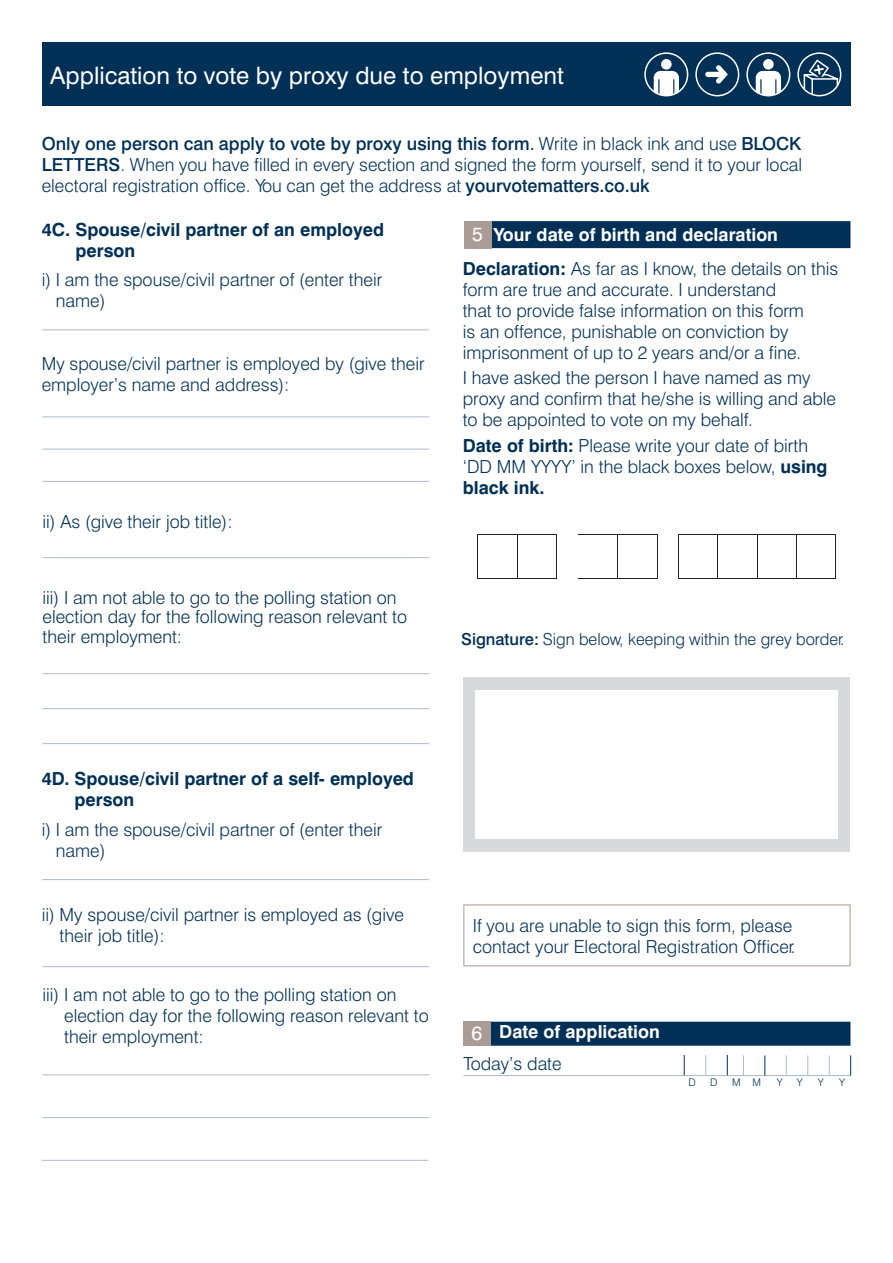
<style>
.page{position:relative;width:893px;height:1263px;background:#fff}
.page>*{position:absolute;margin:0;border:0;box-sizing:border-box;transform-origin:0 0}
.t1{font:24px "Swiss 721 BT";color:#fff}
.t2{font:19.5px "Swiss 721 BT";color:#fff}
.t3{font:300 18px/21px "Swiss 721 BT";color:#003056}
.t4{font:700 18px/33.8px "Swiss 721 BT";color:#fff}
.t5{font:700 18px/21px "Swiss 721 BT";color:#003056}
.t6{font:300 16.5px "Swiss 721 BT";color:#003056}
.t7{font:300 10.5px "Swiss 721 BT";color:#003056}
.s1{font-weight:500}
.s2{font-weight:400}
.s3{color:#003056}
.s4{font-weight:300;color:#003056}
.s5{font-weight:700}
</style>
<div class="page">
<hr style="left:42px;top:329px;width:387px;height:1px;background:#afbbca">
<hr style="left:42px;top:879px;width:387px;height:1px;background:#afbbca">
<hr style="left:43px;top:416px;width:386px;height:1px;background:#afbbca">
<hr style="left:43px;top:966px;width:386px;height:1px;background:#afbbca">
<hr style="left:43px;top:449px;width:386px;height:1px;background:#afbbca">
<hr style="left:43px;top:1074px;width:386px;height:1px;background:#afbbca">
<hr style="left:43px;top:481px;width:386px;height:1px;background:#afbbca">
<hr style="left:43px;top:1117px;width:386px;height:1px;background:#afbbca">
<hr style="left:43px;top:557px;width:386px;height:1px;background:#afbbca">
<hr style="left:43px;top:673px;width:386px;height:1px;background:#afbbca">
<hr style="left:42px;top:1160px;width:386px;height:1px;background:#afbbca">
<hr style="left:43px;top:708px;width:386px;height:1px;background:#afbbca">
<hr style="left:43px;top:743px;width:386px;height:1px;background:#afbbca">
<div style="left:468px;top:221px;width:382px;height:27px;background:#003056"></div>
<div style="left:463px;top:904px;width:387px;height:62px;border:1px solid #aa9b94"></div>
<div style="left:463px;top:1022px;width:387px;height:24px;background:#003056"></div>
<hr style="left:463px;top:1075px;width:387px;height:1px;background:#afbbca">
<svg style="left:684px;top:1055px;width:1px;height:20px"></svg>
<svg style="left:705px;top:1055px;width:1px;height:20px"></svg>
<svg style="left:727px;top:1055px;width:1px;height:20px"></svg>
<svg style="left:743px;top:1055px;width:1px;height:20px"></svg>
<svg style="left:764px;top:1055px;width:1px;height:21px"></svg>
<svg style="left:786px;top:1055px;width:1px;height:20px"></svg>
<svg style="left:807px;top:1055px;width:1px;height:20px"></svg>
<svg style="left:829px;top:1055px;width:1px;height:20px"></svg>
<svg style="left:850px;top:1055px;width:1px;height:21px"></svg>
<div style="left:463px;top:1022px;width:28px;height:24px;background:#aa9b94"></div>
<div style="left:464px;top:221px;width:27px;height:27px;background:#aa9b94"></div>
<div style="left:42px;top:43px;width:808px;height:63px;background:#003056"></div>
<svg style="left:644px;top:52px;width:197px;height:44px"></svg>
<div style="left:478px;top:534px;width:79px;height:44px;background:#231f20"></div>
<div style="left:478px;top:535px;width:39px;height:43px;background:#fff"></div>
<div style="left:518px;top:535px;width:38px;height:43px;background:#fff"></div>
<svg style="left:578px;top:534px;width:79px;height:1px"></svg>
<hr style="left:617px;top:535px;width:1px;height:43px;background:#231f20">
<div style="left:678px;top:534px;width:158px;height:44px;background:#231f20"></div>
<div style="left:679px;top:535px;width:38px;height:43px;background:#fff"></div>
<div style="left:718px;top:535px;width:39px;height:43px;background:#fff"></div>
<div style="left:757px;top:535px;width:39px;height:43px;background:#fff"></div>
<div style="left:796px;top:535px;width:39px;height:43px;background:#fff"></div>
<hr style="left:757px;top:535px;width:1px;height:43px;background:#231f20">
<hr style="left:796px;top:535px;width:1px;height:43px;background:#231f20">
<div style="left:463px;top:677px;width:387px;height:175px;background:#d8d9db"></div>
<div style="left:475px;top:690px;width:362px;height:149px;background:#fff"></div>
<h1 class="t1" style="left:50px;top:60px;width:515px">Application to vote by proxy due to employment</h1>
<p class="t3" style="left:42px;top:133px;width:762px;text-align:justify"><span class="s1">Only one person can apply to vote by proxy using this form</span><span class="s2">.</span> Write in black ink and use <span class="s1">BLOCK LETTERS</span>. When you have filled in every section and signed the form yourself, send it to your local electoral registration office. You can get the address at <span class="s1">yourvotematters.co.uk</span></p>
<p class="t5" style="left:76px;top:218px;width:310px;text-indent:-34px">4C. Spouse/civil partner of an employed person</p>
<p class="t3" style="left:56px;top:269px;width:328px;text-indent:-14px">i) I am the spouse/civil partner of (enter their name)</p>
<p class="t3" style="left:42px;top:353px;width:384px">My spouse/civil partner is employed by (give their employer’s name and address):</p>
<p class="t3" style="left:43px;top:511px;width:192px">ii) As (give their job title):</p>
<p class="t3" style="left:43px;top:587px;width:366px;line-height:19.5px">iii) I am not able to go to the polling station on election day for the following reason relevant to their employment:</p>
<p class="t2" style="left:472px;top:223px;width:12px">5</p>
<p class="t4" style="left:463px;top:218px;width:377px;text-indent:31px">Your date of birth and declaration<br><span class="s3">Declaration:</span> <span class="s4">As far as I know, the details on this</span></p>
<p class="t3" style="left:463px;top:279px;width:343px">form are true and accurate. I understand that to provide false information on this form is an offence, punishable on conviction by imprisonment of up to 2 years and/or a fine.</p>
<p class="t3" style="left:463px;top:367px;width:375px">I have asked the person I have named as my proxy and confirm that he/she is willing and able to be appointed to vote on my behalf.</p>
<p class="t3" style="left:463px;top:435px;width:366px"><span class="s5">Date of birth:</span> Please write your date of birth ‘DD MM YYYY’ in the black boxes below, <span class="s5">using black ink.</span></p>
<p class="t6" style="left:461px;top:629px;width:385px"><span class="s1">Signature:</span> Sign below, keeping within the grey border.</p>
<p class="t5" style="left:75px;top:768px;width:341px;text-indent:-33px">4D. Spouse/civil partner of a self- employed person</p>
<p class="t3" style="left:56px;top:819px;width:328px;text-indent:-14px">i) I am the spouse/civil partner of (enter their name)</p>
<p class="t3" style="left:60px;top:903px;width:346px;text-indent:-18px">ii) My spouse/civil partner is employed as (give their job title):</p>
<p class="t3" style="left:64px;top:984px;width:366px;text-indent:-22px">iii) I am not able to go to the polling station on election day for the following reason relevant to their employment:</p>
<p class="t3" style="left:473px;top:914px;width:324px;line-height:21.6px">If you are unable to sign this form, please contact your Electoral Registration Officer.</p>
<p class="t4" style="left:499px;top:1014px;width:162px">Date of application</p>
<p class="t3" style="left:463px;top:1053px;width:100px">Today’s date</p>
<p class="t2" style="left:472px;top:1021px;width:12px">6</p>
<p class="t7" style="left:688px;top:1076px;width:9px">D</p>
<p class="t7" style="left:732px;top:1076px;width:10px">M</p>
<p class="t7" style="left:777px;top:1076px;width:7px">Y</p>
<p class="t7" style="left:710px;top:1076px;width:9px">D</p>
<p class="t7" style="left:752px;top:1076px;width:10px">M</p>
<p class="t7" style="left:797px;top:1076px;width:7px">Y</p>
<p class="t7" style="left:818px;top:1076px;width:7px">Y</p>
<p class="t7" style="left:839px;top:1076px;width:7px">Y</p>
</div>
